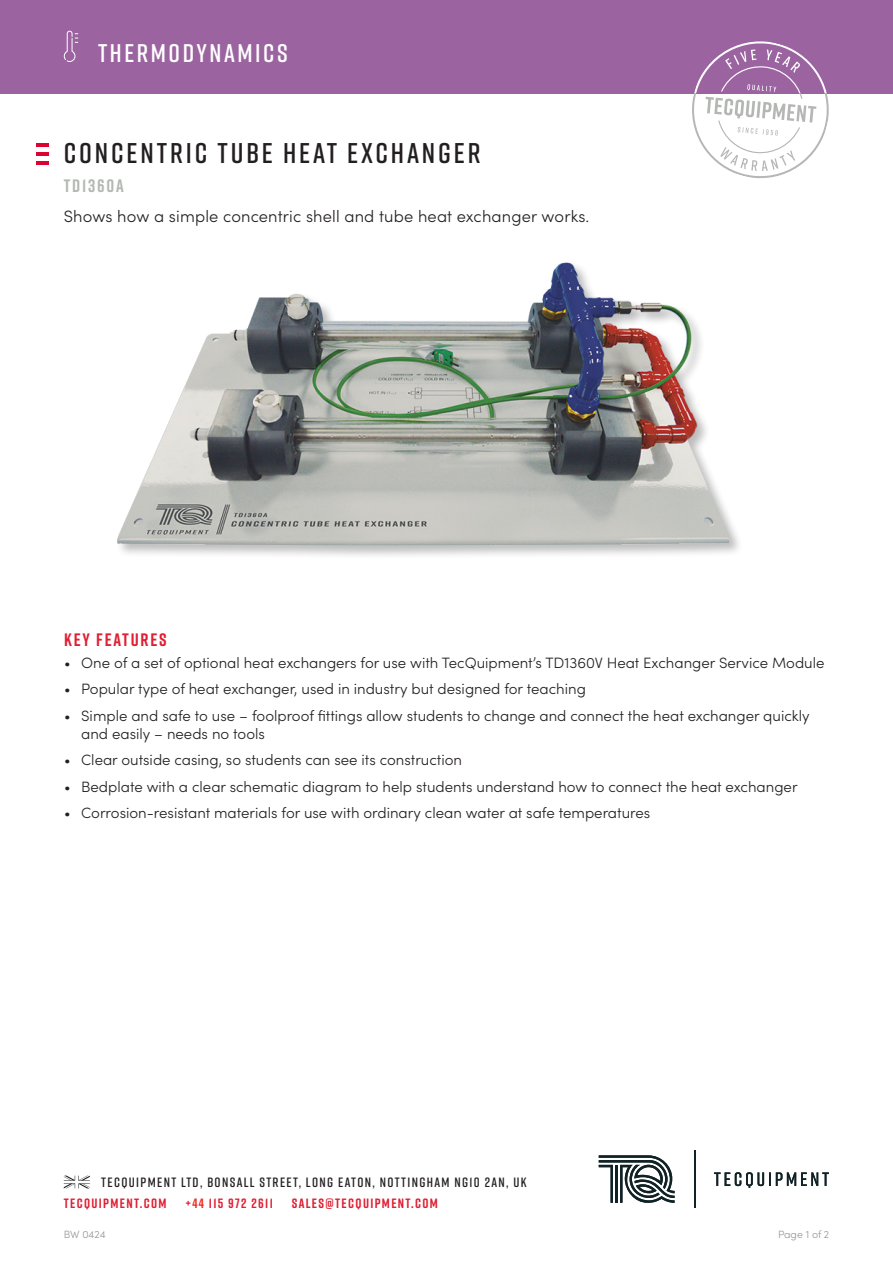
<style>
.page{position:relative;width:893px;height:1263px;background:#fff}
.page>*{position:absolute;margin:0;border:0;box-sizing:border-box;transform-origin:0 0}
.Product_name{font:600 28.5px "Rift";letter-spacing:.1em;color:#231f20}
.t1{font:600 25.5px "Rift";letter-spacing:.1em;color:#fff}
.Main_heading{font:700 18px "Rift";letter-spacing:.1em;color:#df1f33}
.t2{font:700 18px "Rift";letter-spacing:.1em;color:#b4b8b4}
.Product_description{font:300 16.5px "Sofia Pro";letter-spacing:.01em;color:#231f20}
.Large_bullet_points{font:300 15px/18px "Sofia Pro";color:#231f20}
.t3{font:600 13.5px "Rift";letter-spacing:.1em;color:#231f20}
.t4{font:700 13.5px "Rift";letter-spacing:.1em;color:#df1f33}
.t5{font:300 10.5px "Sofia Pro";letter-spacing:-.005em;color:#939598}
.s1{color:#ee2d28}
</style>
<div class="page">
<svg style="left:599px;top:1155px;width:76px;height:48px"></svg>
<svg style="left:714px;top:1172px;width:115px;height:16px"></svg>
<hr style="left:694px;top:1150px;width:1px;height:58px;background:#112226">
<svg style="left:64px;top:1175px;width:26px;height:13px"></svg>
<img style="left:117px;top:262px;width:622px;height:294px">
<div style="left:0;top:0;width:893px;height:94px;background:#9b64a0"></div>
<svg style="left:64px;top:31px;width:14px;height:31px"></svg>
<svg style="left:692px;top:41px;width:137px;height:137px"></svg>
<svg style="left:36px;top:143px;width:13px;height:3px"></svg>
<svg style="left:36px;top:152px;width:13px;height:3px"></svg>
<hr style="left:36px;top:161px;width:13px;height:4px;background:#dd0330">
<p class="t1" style="left:98px;top:35px;width:191px">THERMODYNAMICS</p>
<p class="Product_name" style="left:64px;top:132px;width:418px">CONCENTRIC TUBE HEAT EXCHANGER</p>
<p class="t2" style="left:64px;top:173px;width:61px">TD1360A</p>
<p class="Product_description" style="left:64px;top:204px;width:527px">Shows how a simple concentric shell and tube heat exchanger works.</p>
<p class="Main_heading" style="left:64px;top:626px;width:104px">KEY FEATURES</p>
<p class="Large_bullet_points" style="left:64px;top:653px;width:762px">• One of a set of optional heat exchangers for use with TecQuipment’s TD1360V Heat Exchanger Service Module</p>
<p class="Large_bullet_points" style="left:64px;top:679px;width:523px">• Popular type of heat exchanger, used in industry but designed for teaching</p>
<p class="Large_bullet_points" style="left:81px;top:706px;width:730px;text-indent:-17px">• Simple and safe to use – foolproof fittings allow students to change and connect the heat exchanger quickly and easily – needs no tools</p>
<p class="Large_bullet_points" style="left:64px;top:750px;width:399px">• Clear outside casing, so students can see its construction</p>
<p class="Large_bullet_points" style="left:64px;top:777px;width:735px">• Bedplate with a clear schematic diagram to help students understand how to connect the heat exchanger</p>
<p class="Large_bullet_points" style="left:64px;top:803px;width:588px">• Corrosion-resistant materials for use with ordinary clean water at safe temperatures</p>
<p class="t3" style="left:101px;top:1172px;width:427px">TECQUIPMENT LTD, BONSALL STREET, LONG EATON, NOTTINGHAM NG10 2AN, UK</p>
<p class="t4" style="left:64px;top:1193px;width:104px">TECQUIPMENT.COM</p>
<p class="t4" style="left:185px;top:1193px;width:89px">+<span class="s1">44</span> 115 972 2611</p>
<p class="t4" style="left:292px;top:1193px;width:148px">SALES@TECQUIPMENT.COM</p>
<p class="t5" style="left:64px;top:1227px;width:43px">BW 0424</p>
<p class="t5" style="left:778px;top:1227px;width:53px">Page 1 of 2</p>
</div>
